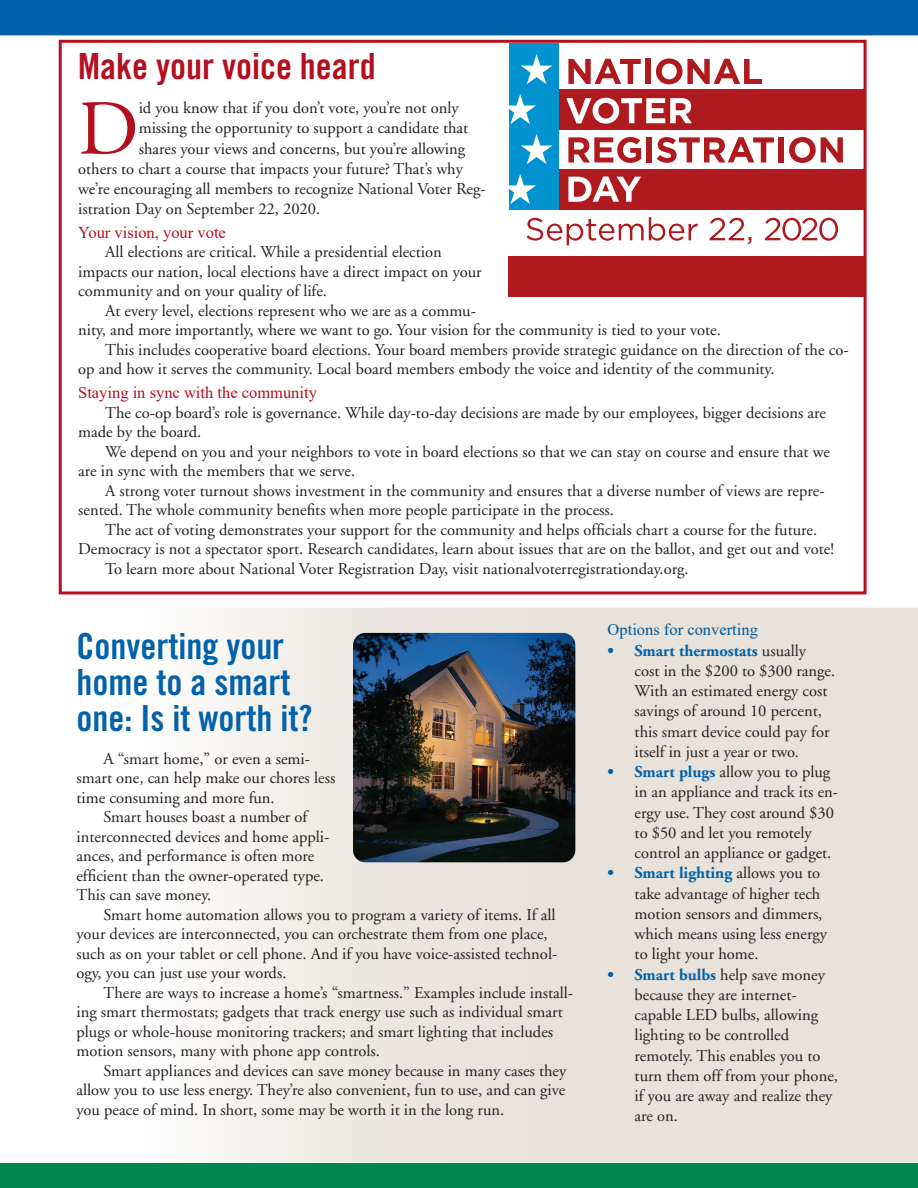
<style>
.page{position:relative;width:918px;height:1188px;background:#fff}
.page>*{position:absolute;margin:0;border:0;box-sizing:border-box;transform-origin:0 0}
.t1{font:77.55px "Adobe Garamond";color:#b50e1f}
.t2{font:36px/36px "Trade Gothic LT Std Bd Cn 20";color:#0161aa}
.t3{font:36px "Trade Gothic LT Std Bd Cn 20";color:#b50e1f}
.t4{font:16.5px/20.2px "Adobe Garamond";color:#231f20}
.t5{font:16.5px "Times New Roman";color:#b50e1f}
.t6{font:16.5px "Times New Roman";color:#00599b}
.s1{font-weight:700;color:#0161aa}
</style>
<div class="page">
<div style="left:0;top:0;width:918px;height:35px;background:#0161aa"></div>
<div style="left:0;top:1164px;width:918px;height:24px;background:#008751"></div>
<svg style="left:216px;top:608px;width:702px;height:554px;background:#e9e5de"></svg>
<div style="left:59px;top:40px;width:808px;height:554px;border:3px solid #b50e1f"></div>
<div style="left:509px;top:89px;width:356px;height:41px;background:#ae1a1e"></div>
<div style="left:509px;top:170px;width:356px;height:40px;background:#ae1a1e"></div>
<div style="left:509px;top:44px;width:49px;height:166px;background:#0093d0"></div>
<svg style="left:521px;top:54px;width:31px;height:30px"></svg>
<svg style="left:521px;top:134px;width:31px;height:30px"></svg>
<svg style="left:509px;top:94px;width:27px;height:30px"></svg>
<svg style="left:509px;top:174px;width:27px;height:30px"></svg>
<svg style="left:568px;top:59px;width:73px;height:25px"></svg>
<div style="left:645px;top:59px;width:6px;height:25px;background:#ae1a1e"></div>
<svg style="left:656px;top:58px;width:106px;height:26px"></svg>
<svg style="left:566px;top:98px;width:126px;height:26px"></svg>
<svg style="left:568px;top:137px;width:73px;height:26px"></svg>
<div style="left:647px;top:137px;width:5px;height:25px;background:#ae1a1e"></div>
<svg style="left:657px;top:137px;width:117px;height:26px"></svg>
<div style="left:778px;top:137px;width:6px;height:25px;background:#ae1a1e"></div>
<svg style="left:789px;top:137px;width:54px;height:26px"></svg>
<svg style="left:568px;top:176px;width:73px;height:26px"></svg>
<svg style="left:527px;top:217px;width:171px;height:28px"></svg>
<svg style="left:710px;top:218px;width:41px;height:26px"></svg>
<svg style="left:765px;top:218px;width:73px;height:23px"></svg>
<div style="left:509px;top:257px;width:356px;height:40px;background:#ae1a1e"></div>
<img style="left:353px;top:633px;width:222px;height:229px">
<h2 class="t3" style="left:78px;top:45px;width:299px">Make your voice heard</h2>
<h1 class="t1" style="left:78px;top:88px;width:62px">D</h1>
<p class="t4" style="left:139px;top:98px;width:322px">id you know that if you don’t vote, you’re not only</p>
<p class="t4" style="left:139px;top:118px;width:331px">missing the opportunity to support a candidate that</p>
<p class="t4" style="left:139px;top:139px;width:328px">shares your views and concerns, but you’re allowing</p>
<p class="t4" style="left:78px;top:159px;width:386px">others to chart a course that impacts your future? That’s why</p>
<p class="t4" style="left:78px;top:179px;width:409px">we’re encouraging all members to recognize National Voter Reg-</p>
<p class="t4" style="left:78px;top:199px;width:244px">istration Day on September 22, 2020.</p>
<p class="t5" style="left:78px;top:221px;width:149px">Your vision, your vote</p>
<p class="t4" style="left:78px;top:243px;width:405px;line-height:19.5px;text-indent:27px">All elections are critical. While a presidential election impacts our nation, local elections have a direct impact on your community and on your quality of life.</p>
<p class="t4" style="left:105px;top:301px;width:372px">At every level, elections represent who we are as a commu-</p>
<p class="t4" style="left:78px;top:321px;width:644px">nity, and more importantly, where we want to go. Your vision for the community is tied to your vote.</p>
<p class="t4" style="left:105px;top:340px;width:745px">This includes cooperative board elections. Your board members provide strategic guidance on the direction of the co-</p>
<p class="t4" style="left:78px;top:360px;width:698px">op and how it serves the community. Local board members embody the voice and identity of the community.</p>
<p class="t5" style="left:78px;top:381px;width:240px">Staying in sync with the community</p>
<p class="t4" style="left:78px;top:403px;width:749px;line-height:19.5px;text-indent:27px">The co-op board’s role is governance. While day-to-day decisions are made by our employees, bigger decisions are made by the board.</p>
<p class="t4" style="left:78px;top:442px;width:753px;line-height:19.5px;text-indent:27px">We depend on you and your neighbors to vote in board elections so that we can stay on course and ensure that we are in sync with the members that we serve.</p>
<p class="t4" style="left:78px;top:481px;width:748px;line-height:19.5px;text-indent:27px">A strong voter turnout shows investment in the community and ensures that a diverse number of views are repre&shy;sented. The whole community benefits when more people participate in the process.</p>
<p class="t4" style="left:105px;top:520px;width:714px">The act of voting demonstrates your support for the community and helps officials chart a course for the future.</p>
<p class="t4" style="left:78px;top:539px;width:757px">Democracy is not a spectator sport. Research candidates, learn about issues that are on the ballot, and get out and vote!</p>
<p class="t4" style="left:105px;top:559px;width:585px">To learn more about National Voter Registration Day, visit nationalvoterregistrationday.org.</p>
<h2 class="t2" style="left:76px;top:628px;width:237px">Converting your home to a smart one: Is it worth it?</h2>
<p class="t4" style="left:103px;top:749px;width:208px">A “smart home,” or even a semi-</p>
<p class="t4" style="left:76px;top:768px;width:260px">smart one, can help make our chores less</p>
<p class="t4" style="left:76px;top:788px;width:200px">time consuming and more fun.</p>
<p class="t4" style="left:103px;top:807px;width:205px">Smart houses boast a number of</p>
<p class="t4" style="left:76px;top:827px;width:254px">interconnected devices and home appli-</p>
<p class="t4" style="left:76px;top:846px;width:239px">ances, and performance is often more</p>
<p class="t4" style="left:76px;top:866px;width:249px">efficient than the owner-operated type.</p>
<p class="t4" style="left:76px;top:885px;width:136px">This can save money.</p>
<p class="t4" style="left:103px;top:905px;width:454px">Smart home automation allows you to program a variety of items. If all</p>
<p class="t4" style="left:76px;top:924px;width:473px">your devices are interconnected, you can orchestrate them from one place,</p>
<p class="t4" style="left:76px;top:944px;width:482px">such as on your tablet or cell phone. And if you have voice-assisted technol-</p>
<p class="t4" style="left:76px;top:964px;width:212px">ogy, you can just use your words.</p>
<p class="t4" style="left:103px;top:983px;width:471px">There are ways to increase a home’s “smartness.” Examples include install-</p>
<p class="t4" style="left:76px;top:1003px;width:488px">ing smart thermostats; gadgets that track energy use such as individual smart</p>
<p class="t4" style="left:76px;top:1022px;width:478px">plugs or whole-house monitoring trackers; and smart lighting that includes</p>
<p class="t4" style="left:76px;top:1042px;width:305px">motion sensors, many with phone app controls.</p>
<p class="t4" style="left:103px;top:1061px;width:464px">Smart appliances and devices can save money because in many cases they</p>
<p class="t4" style="left:76px;top:1081px;width:490px">allow you to use less energy. They’re also convenient, fun to use, and can give</p>
<p class="t4" style="left:76px;top:1100px;width:429px">you peace of mind. In short, some may be worth it in the long run.</p>
<p class="t6" style="left:608px;top:618px;width:152px">Options for converting</p>
<p class="t4" style="left:635px;top:641px;width:202px;text-indent:-27px"><span class="s1">• Smart thermostats</span> usually cost in the $200 to $300 range.<br>With an estimated energy cost savings of around 10 percent, this smart device could pay for itself in just a year or two.</p>
<p class="t4" style="left:635px;top:762px;width:205px;text-indent:-27px"><span class="s1">• Smart plugs</span> allow you to plug in an appliance and track its en&shy;ergy use. They cost around $30 to $50 and let you remotely control an appliance or gadget.</p>
<p class="t4" style="left:635px;top:863px;width:194px;text-indent:-27px"><span class="s1">• Smart lighting</span> allows you to take advantage of higher tech motion sensors and dimmers, which means using less energy to light your home.</p>
<p class="t4" style="left:635px;top:965px;width:205px;text-indent:-27px"><span class="s1">• Smart bulbs</span> help save money because they are internet&shy;capable LED bulbs, allowing lighting to be controlled remotely. This enables you to turn them off from your phone, if you are away and realize they are on.</p>
</div>
